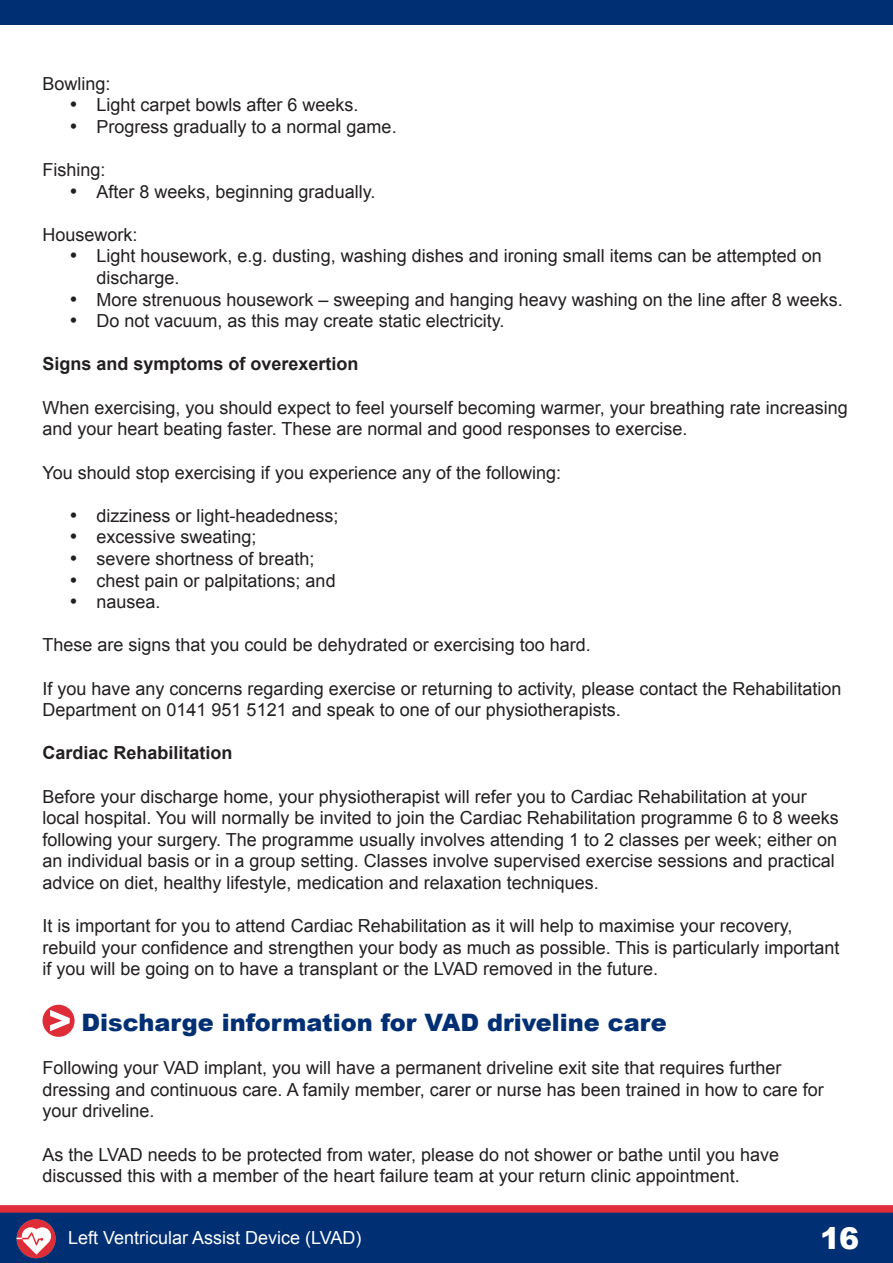
<style>
.page{position:relative;width:893px;height:1263px;background:#fff}
.page>*{position:absolute;margin:0;border:0;box-sizing:border-box;transform-origin:0 0}
.t1{font:900 30px "Arial";color:#fff}
.sub-title{font:900 24px "Arial";color:#002f74}
.t2{font:18px/21.6px "Arial";color:#231f20}
.t3{font:700 18px "Arial";color:#231f20}
.t4{font:18px "Arial";color:#fff}
</style>
<div class="page">
<div style="left:0;top:1208px;width:893px;height:55px;background:#002f74"></div>
<div style="left:0;top:1205px;width:893px;height:8px;background:#de2c38"></div>
<div style="left:17px;top:1219px;width:39px;height:39px;background:#de2c38;border-radius:50%"></div>
<svg style="left:17px;top:1227px;width:35px;height:27px"></svg>
<div style="left:0;top:0;width:893px;height:25px;background:#002f74"></div>
<svg style="left:43px;top:1005px;width:32px;height:32px"></svg>
<p class="t2" style="left:43px;top:73px;width:70px">Bowling:</p>
<p class="t2" style="left:70px;top:94px;width:291px">• Light carpet bowls after 6 weeks.</p>
<p class="t2" style="left:70px;top:116px;width:329px">• Progress gradually to a normal game.</p>
<p class="t2" style="left:43px;top:159px;width:65px">Fishing:</p>
<p class="t2" style="left:70px;top:181px;width:307px">• After 8 weeks, beginning gradually.</p>
<p class="t2" style="left:43px;top:224px;width:97px">Housework:</p>
<p class="t2" style="left:97px;top:246px;width:727px;text-indent:-27px">• Light housework, e.g. dusting, washing dishes and ironing small items can be attempted on discharge.</p>
<p class="t2" style="left:70px;top:289px;width:775px">• More strenuous housework – sweeping and hanging heavy washing on the line after 8 weeks.</p>
<p class="t2" style="left:70px;top:310px;width:436px">• Do not vacuum, as this may create static electricity.</p>
<p class="t3" style="left:43px;top:352px;width:318px">Signs and symptoms of overexertion</p>
<p class="t2" style="left:43px;top:397px;width:807px">When exercising, you should expect to feel yourself becoming warmer, your breathing rate increasing and your heart beating faster. These are normal and good responses to exercise.</p>
<p class="t2" style="left:43px;top:462px;width:520px">You should stop exercising if you experience any of the following:</p>
<p class="t2" style="left:70px;top:505px;width:271px">• dizziness or light-headedness;</p>
<p class="t2" style="left:70px;top:526px;width:189px">• excessive sweating;</p>
<p class="t2" style="left:70px;top:548px;width:247px">• severe shortness of breath;</p>
<p class="t2" style="left:70px;top:570px;width:268px">• chest pain or palpitations; and</p>
<p class="t2" style="left:70px;top:591px;width:93px">• nausea.</p>
<p class="t2" style="left:43px;top:634px;width:550px">These are signs that you could be dehydrated or exercising too hard.</p>
<p class="t2" style="left:43px;top:678px;width:801px">If you have any concerns regarding exercise or returning to activity, please contact the Rehabilitation<br>Department on 0141 951 5121 and speak to one of our physiotherapists.</p>
<p class="t3" style="left:43px;top:741px;width:192px">Cardiac Rehabilitation</p>
<p class="t2" style="left:43px;top:786px;width:798px">Before your discharge home, your physiotherapist will refer you to Cardiac Rehabilitation at your local hospital. You will normally be invited to join the Cardiac Rehabilitation programme 6 to 8 weeks following your surgery. The programme usually involves attending 1 to 2 classes per week; either on an individual basis or in a group setting. Classes involve supervised exercise sessions and practical advice on diet, healthy lifestyle, medication and relaxation techniques.</p>
<p class="t2" style="left:43px;top:915px;width:799px">It is important for you to attend Cardiac Rehabilitation as it will help to maximise your recovery, rebuild your confidence and strengthen your body as much as possible. This is particularly important if you will be going on to have a transplant or the LVAD removed in the future.</p>
<p class="sub-title" style="left:82px;top:1005px;width:587px">Discharge information for VAD driveline care</p>
<p class="t2" style="left:43px;top:1057px;width:783px">Following your VAD implant, you will have a permanent driveline exit site that requires further dressing and continuous care. A family member, carer or nurse has been trained in how to care for your driveline.</p>
<p class="t2" style="left:43px;top:1143px;width:738px">As the LVAD needs to be protected from water, please do not shower or bathe until you have discussed this with a member of the heart failure team at your return clinic appointment.</p>
<p class="t4" style="left:68px;top:1226px;width:295px">Left Ventricular Assist Device (LVAD)</p>
<h1 class="t1" style="left:820px;top:1216px;width:41px">16</h1>
</div>
